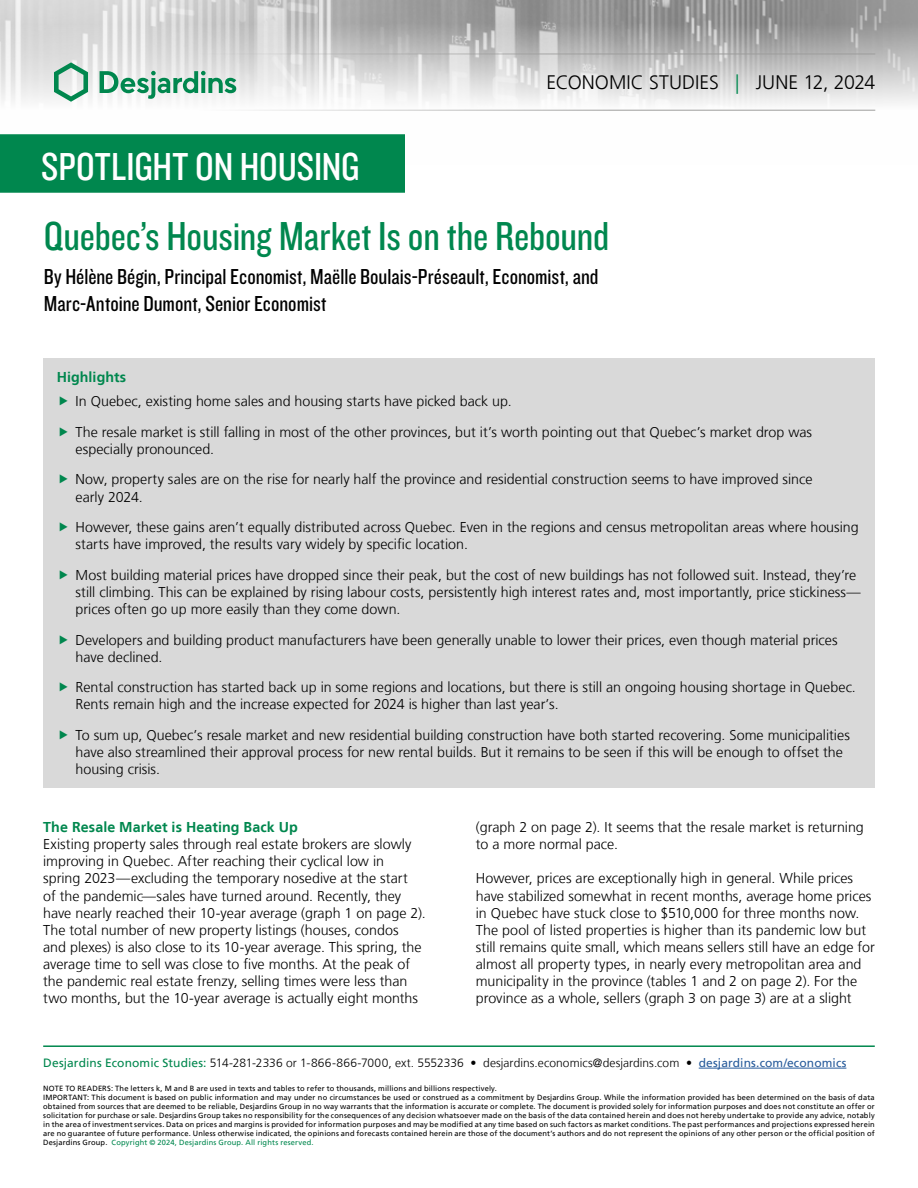
<style>
.page{position:relative;width:918px;height:1188px;background:#fff}
.page>*{position:absolute;margin:0;border:0;box-sizing:border-box;transform-origin:0 0}
.t1{font:42px "Knockout 29 Junior Ltweight";letter-spacing:-.005em;color:#00874e}
.t2{font:40.5px "Knockout 29 Junior Ltweight";color:#fff}
.t3{font:22.5px/27px "Knockout 29 Junior Ltweight";color:#000}
.t4{font:300 19.5px "Frutiger LT";color:#000}
.t5{font:300 14.25px/17.1px "Frutiger LT";color:#000}
.t6{font:700 14.25px "Frutiger LT";letter-spacing:.005em;color:#00874e}
.t7{font:300 12px "Frutiger LT";letter-spacing:.005em;color:#000}
.t8{font:7.5px/9px "Frutiger LT";letter-spacing:.02em;color:#000}
.s1{color:#00874e}
.s2{font-weight:400;color:#00874e}
.s3{font-weight:400;color:#275b9b}
</style>
<div class="page">
<img style="left:0;top:0;width:918px;height:111px">
<hr style="left:43px;top:54px;width:832px;height:1px;background:#9d9d9c">
<hr style="left:43px;top:110px;width:832px;height:1px;background:#9d9d9c">
<svg style="left:54px;top:62px;width:34px;height:40px"></svg>
<svg style="left:100px;top:71px;width:136px;height:28px"></svg>
<div style="left:0;top:135px;width:404px;height:57px;background:#00874e"></div>
<div style="left:0;top:134px;width:405px;height:59px;border:2px solid #00874e"></div>
<hr style="left:43px;top:1045px;width:832px;height:2px;background:#00874e">
<hr style="left:699px;top:1068px;width:147px;height:1px;background:#275b9b">
<div style="left:43px;top:358px;width:832px;height:430px;background:#d9d9d9"></div>
<h2 class="t2" style="left:41px;top:140px;width:320px">SPOTLIGHT ON HOUSING</h2>
<h3 class="t4" style="left:547px;top:72px;width:330px">ECONOMIC STUDIES <span class="s1">|</span> JUNE 12, 2024</h3>
<h1 class="t1" style="left:44px;top:209px;width:567px">Quebec’s Housing Market Is on the Rebound</h1>
<h3 class="t3" style="left:44px;top:262px;width:556px">By Hélène Bégin, Principal Economist, Maëlle Boulais-Préseault, Economist, and<br>Marc-Antoine Dumont, Senior Economist</h3>
<p class="t6" style="left:57px;top:369px;width:71px">Highlights</p>
<p class="t5" style="left:76px;top:386px;width:738px;line-height:30.6px">In Quebec, existing home sales and housing starts have picked back up.<br>The resale market is still falling in most of the other provinces, but it’s worth pointing out that Quebec’s market drop was</p>
<p class="t5" style="left:76px;top:434px;width:738px;line-height:30.6px">especially pronounced.<br>Now, property sales are on the rise for nearly half the province and residential construction seems to have improved since</p>
<p class="t5" style="left:76px;top:482px;width:785px;line-height:30.6px">early 2024.<br>However, these gains aren’t equally distributed across Quebec. Even in the regions and census metropolitan areas where housing</p>
<p class="t5" style="left:76px;top:529px;width:782px;line-height:30.6px">starts have improved, the results vary widely by specific location.<br>Most building material prices have dropped since their peak, but the cost of new buildings has not followed suit. Instead, they’re</p>
<p class="t5" style="left:76px;top:584px;width:787px">still climbing. This can be explained by rising labour costs, persistently high interest rates and, most importantly, price stickiness— prices often go up more easily than they come down.</p>
<p class="t5" style="left:76px;top:631px;width:764px">Developers and building product manufacturers have been generally unable to lower their prices, even though material prices have declined.</p>
<p class="t5" style="left:76px;top:679px;width:782px">Rental construction has started back up in some regions and locations, but there is still an ongoing housing shortage in Quebec.<br>Rents remain high and the increase expected for 2024 is higher than last year’s.</p>
<p class="t5" style="left:76px;top:727px;width:776px">To sum up, Quebec’s resale market and new residential building construction have both started recovering. Some municipalities have also streamlined their approval process for new rental builds. But it remains to be seen if this will be enough to offset the housing crisis.</p>
<p class="t6" style="left:43px;top:819px;width:256px">The Resale Market is Heating Back Up</p>
<p class="t5" style="left:43px;top:836px;width:384px">Existing property sales through real estate brokers are slowly improving in Quebec. After reaching their cyclical low in<br>spring 2023—excluding the temporary nosedive at the start<br>of the pandemic—sales have turned around. Recently, they have nearly reached their 10-year average (graph 1 on page 2).<br>The total number of new property listings (houses, condos<br>and plexes) is also close to its 10-year average. This spring, the average time to sell was close to five months. At the peak of the pandemic real estate frenzy, selling times were less than two months, but the 10-year average is actually eight months</p>
<p class="t5" style="left:476px;top:819px;width:389px">(graph 2 on page 2). It seems that the resale market is returning to a more normal pace.</p>
<p class="t5" style="left:476px;top:870px;width:400px">However, prices are exceptionally high in general. While prices have stabilized somewhat in recent months, average home prices in Quebec have stuck close to $510,000 for three months now.<br>The pool of listed properties is higher than its pandemic low but still remains quite small, which means sellers still have an edge for almost all property types, in nearly every metropolitan area and municipality in the province (tables 1 and 2 on page 2). For the province as a whole, sellers (graph 3 on page 3) are at a slight</p>
<p class="t7" style="left:43px;top:1056px;width:805px"><span class="s2">Desjardins Economic Studies:</span> 514‑281‑2336 or 1-866‑866‑7000, ext. 5552336 • desjardins.economics@desjardins.com • <span class="s3">desjardins.com/economics</span></p>
<p class="t8" style="left:43px;top:1084px;width:833px">NOTE TO READERS: The letters k, M and B are used in texts and tables to refer to thousands, millions and billions respectively.<br>IMPORTANT: This document is based on public information and may under no circumstances be used or construed as a commitment by Desjardins Group. While the information provided has been determined on the basis of data obtained from sources that are deemed to be reliable, Desjardins Group in no way warrants that the information is accurate or complete. The document is provided solely for information purposes and does not constitute an offer or solicitation for purchase or sale. Desjardins Group takes no responsibility for the consequences of any decision whatsoever made on the basis of the data contained herein and does not hereby undertake to provide any advice, notably in the area of investment services. Data on prices and margins is provided for information purposes and may be modified at any time based on such factors as market conditions. The past performances and projections expressed herein are no guarantee of future performance. Unless otherwise indicated, the opinions and forecasts contained herein are those of the document’s authors and do not represent the opinions of any other person or the official position of Desjardins Group. <span class="s1">Copyright © 2024, Desjardins Group. All rights reserved.</span></p>
</div>
